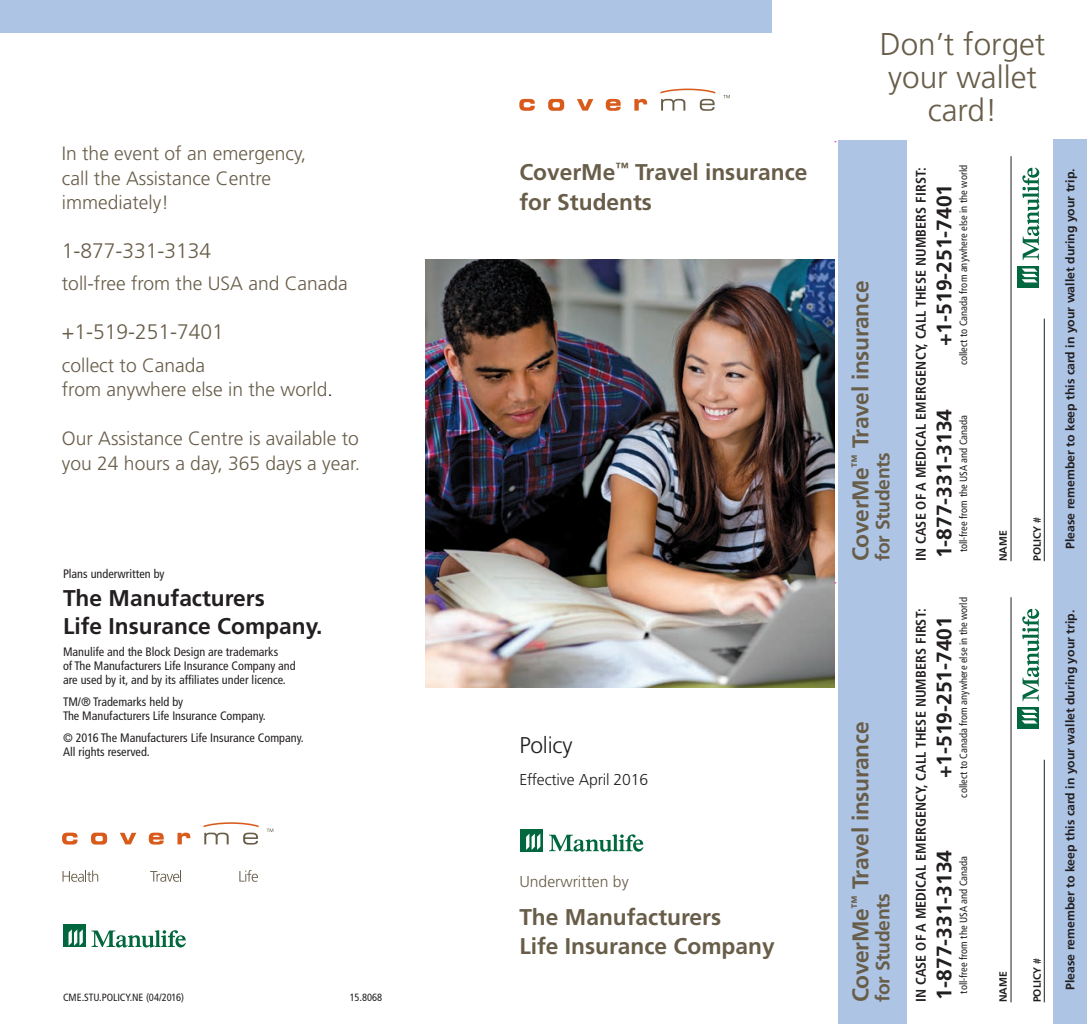
<style>
.page{position:relative;width:1087px;height:1024px;background:#fff}
.page>*{position:absolute;margin:0;border:0;box-sizing:border-box;transform-origin:0 0}
.t1{font:300 31.5px/33.2px "Frutiger";color:#685d49;text-align:center}
.t2{font:700 22.75px/29.8px "Frutiger";color:#685d49}
.t3{font:700 22.75px/28px "Frutiger";color:#231f20}
.t4{font:300 22.75px "Frutiger";letter-spacing:-.01em;color:#231f20}
.t5{font:700 21px "Frutiger";color:#231f20}
.t6{font:300 21px "Frutiger";color:#685d49}
.t7{font:300 19.25px/24.5px "Frutiger";color:#685d49}
.t8{font:700 19.25px "Frutiger";letter-spacing:-.015em;color:#685d49}
.t9{font:300 15.75px "Frutiger";letter-spacing:-.01em;color:#231f20}
.t10{font:300 15.75px "Frutiger";color:#685d49}
.t11{font:700 condensed 14px "Frutiger";letter-spacing:.01em;color:#231f20}
.t12{font:condensed 12.25px/14px "Frutiger";color:#231f20}
.t13{font:700 12.25px "Frutiger";color:#231f20}
.t14{font:condensed 10.5px "Frutiger";color:#231f20}
.t15{font:700 10.5px "Frutiger";color:#231f20}
.s1{color:#231f20}
</style>
<div class="page">
<div style="left:1053px;top:140px;width:34px;height:884px;background:#adc4e5"></div>
<div style="left:838px;top:140px;width:68px;height:884px;background:#adc4e5"></div>
<hr style="left:1010px;top:156px;width:1px;height:405px;background:#231f20">
<hr style="left:1044px;top:319px;width:1px;height:242px;background:#231f20">
<svg style="left:1022px;top:168px;width:17px;height:92px"></svg>
<div style="left:1017px;top:266px;width:22px;height:22px;background:#00673e"></div>
<svg style="left:1021px;top:268px;width:16px;height:14px"></svg>
<hr style="left:1010px;top:597px;width:1px;height:405px;background:#231f20">
<hr style="left:1044px;top:760px;width:1px;height:242px;background:#231f20">
<svg style="left:1022px;top:609px;width:17px;height:92px"></svg>
<div style="left:1017px;top:707px;width:21px;height:22px;background:#00673e"></div>
<svg style="left:1021px;top:709px;width:16px;height:14px"></svg>
<div style="left:0;top:0;width:771px;height:32px;background:#adc4e5"></div>
<svg style="left:519px;top:99px;width:16px;height:12px"></svg>
<svg style="left:548px;top:99px;width:16px;height:12px"></svg>
<svg style="left:577px;top:99px;width:16px;height:12px"></svg>
<svg style="left:606px;top:99px;width:14px;height:12px"></svg>
<svg style="left:634px;top:99px;width:13px;height:12px"></svg>
<svg style="left:660px;top:89px;width:55px;height:22px"></svg>
<svg style="left:723px;top:95px;width:7px;height:3px"></svg>
<img style="left:425px;top:259px;width:410px;height:428px">
<svg style="left:549px;top:834px;width:94px;height:17px"></svg>
<div style="left:521px;top:829px;width:22px;height:22px;background:#00673e"></div>
<svg style="left:526px;top:833px;width:14px;height:17px"></svg>
<svg style="left:62px;top:832px;width:16px;height:12px"></svg>
<svg style="left:91px;top:832px;width:16px;height:12px"></svg>
<svg style="left:120px;top:833px;width:16px;height:11px"></svg>
<svg style="left:149px;top:832px;width:15px;height:12px"></svg>
<svg style="left:177px;top:832px;width:13px;height:12px"></svg>
<svg style="left:63px;top:870px;width:35px;height:12px"></svg>
<svg style="left:150px;top:870px;width:31px;height:12px"></svg>
<svg style="left:239px;top:870px;width:19px;height:12px"></svg>
<svg style="left:204px;top:823px;width:55px;height:21px"></svg>
<svg style="left:267px;top:828px;width:6px;height:4px"></svg>
<svg style="left:91px;top:930px;width:95px;height:17px"></svg>
<div style="left:63px;top:925px;width:22px;height:22px;background:#00673e"></div>
<svg style="left:69px;top:929px;width:14px;height:17px"></svg>
<h3 class="t7" style="left:62px;top:141px;width:246px">In the event of an emergency, call the Assistance Centre immediately!</h3>
<h3 class="t6" style="left:62px;top:239px;width:151px">1-877-331-3134</h3>
<h3 class="t7" style="left:62px;top:271px;width:287px">toll-free from the USA and Canada</h3>
<h3 class="t6" style="left:62px;top:320px;width:164px">+1-519-251-7401</h3>
<h3 class="t7" style="left:62px;top:353px;width:272px">collect to Canada<br>from anywhere else in the world<span class="s1">.</span></h3>
<h3 class="t7" style="left:62px;top:426px;width:300px">Our Assistance Centre is available to you 24 hours a day, 365 days a year.</h3>
<p class="t12" style="left:63px;top:567px;width:103px">Plans underwritten by</p>
<h2 class="t3" style="left:63px;top:584px;width:261px">The Manufacturers<br>Life Insurance Company.</h2>
<p class="t12" style="left:63px;top:645px;width:234px">Manulife and the Block Design are trademarks<br>of The Manufacturers Life Insurance Company and are used by it, and by its affiliates under licence.</p>
<p class="t12" style="left:63px;top:695px;width:204px">TM/® Trademarks held by<br>The Manufacturers Life Insurance Company.</p>
<p class="t12" style="left:63px;top:731px;width:242px">© 2016 The Manufacturers Life Insurance Company.<br>All rights reserved.</p>
<p class="t14" style="left:63px;top:991px;width:123px">CME.STU.POLICY.NE (04/2016)</p>
<p class="t14" style="left:350px;top:991px;width:34px">15.8068</p>
<h2 class="t2" style="left:519px;top:157px;width:290px">CoverMe<sup>™</sup> Travel insurance for Students</h2>
<h2 class="t4" style="left:519px;top:732px;width:55px">Policy</h2>
<p class="t9" style="left:519px;top:771px;width:130px">Effective April 2016</p>
<p class="t10" style="left:519px;top:872px;width:111px">Underwritten by</p>
<h2 class="t2" style="left:519px;top:901px;width:257px">The Manufacturers<br>Life Insurance Company</h2>
<h1 class="t1" style="left:879px;top:27px;width:167px">Don’t forget your wallet card!</h1>
<h2 class="t2" style="left:845px;top:561px;width:282px;rotate:-90deg">CoverMe<sup>™</sup> Travel insurance</h2>
<h3 class="t8" style="left:871px;top:561px;width:111px;rotate:-90deg">for Students</h3>
<h2 class="t2" style="left:845px;top:1002px;width:282px;rotate:-90deg">CoverMe<sup>™</sup> Travel insurance</h2>
<h3 class="t8" style="left:871px;top:1002px;width:111px;rotate:-90deg">for Students</h3>
<p class="t11" style="left:913px;top:561px;width:395px;rotate:-90deg">IN CASE OF A MEDICAL EMERGENCY, CALL THESE NUMBERS FIRST:</p>
<p class="t14" style="left:957px;top:365px;width:202px;rotate:-90deg">collect to Canada from anywhere else in the world</p>
<h3 class="t5" style="left:932px;top:346px;width:164px;rotate:-90deg">+1-519-251-7401</h3>
<h3 class="t5" style="left:932px;top:558px;width:151px;rotate:-90deg">1-877-331-3134</h3>
<p class="t14" style="left:957px;top:552px;width:139px;rotate:-90deg">toll-free from the USA and Canada</p>
<p class="t11" style="left:913px;top:1002px;width:395px;rotate:-90deg">IN CASE OF A MEDICAL EMERGENCY, CALL THESE NUMBERS FIRST:</p>
<p class="t14" style="left:957px;top:797px;width:202px;rotate:-90deg">collect to Canada from anywhere else in the world</p>
<h3 class="t5" style="left:932px;top:778px;width:164px;rotate:-90deg">+1-519-251-7401</h3>
<h3 class="t5" style="left:932px;top:999px;width:151px;rotate:-90deg">1-877-331-3134</h3>
<p class="t14" style="left:957px;top:993px;width:139px;rotate:-90deg">toll-free from the USA and Canada</p>
<p class="t15" style="left:997px;top:561px;width:32px;rotate:-90deg">NAME</p>
<p class="t15" style="left:1031px;top:561px;width:46px;rotate:-90deg">POLICY #</p>
<p class="t15" style="left:997px;top:1002px;width:32px;rotate:-90deg">NAME</p>
<p class="t15" style="left:1031px;top:1002px;width:46px;rotate:-90deg">POLICY #</p>
<p class="t13" style="left:1063px;top:549px;width:382px;rotate:-90deg">Please remember to keep this card in your wallet during your trip.</p>
<p class="t13" style="left:1063px;top:990px;width:382px;rotate:-90deg">Please remember to keep this card in your wallet during your trip.</p>
</div>
